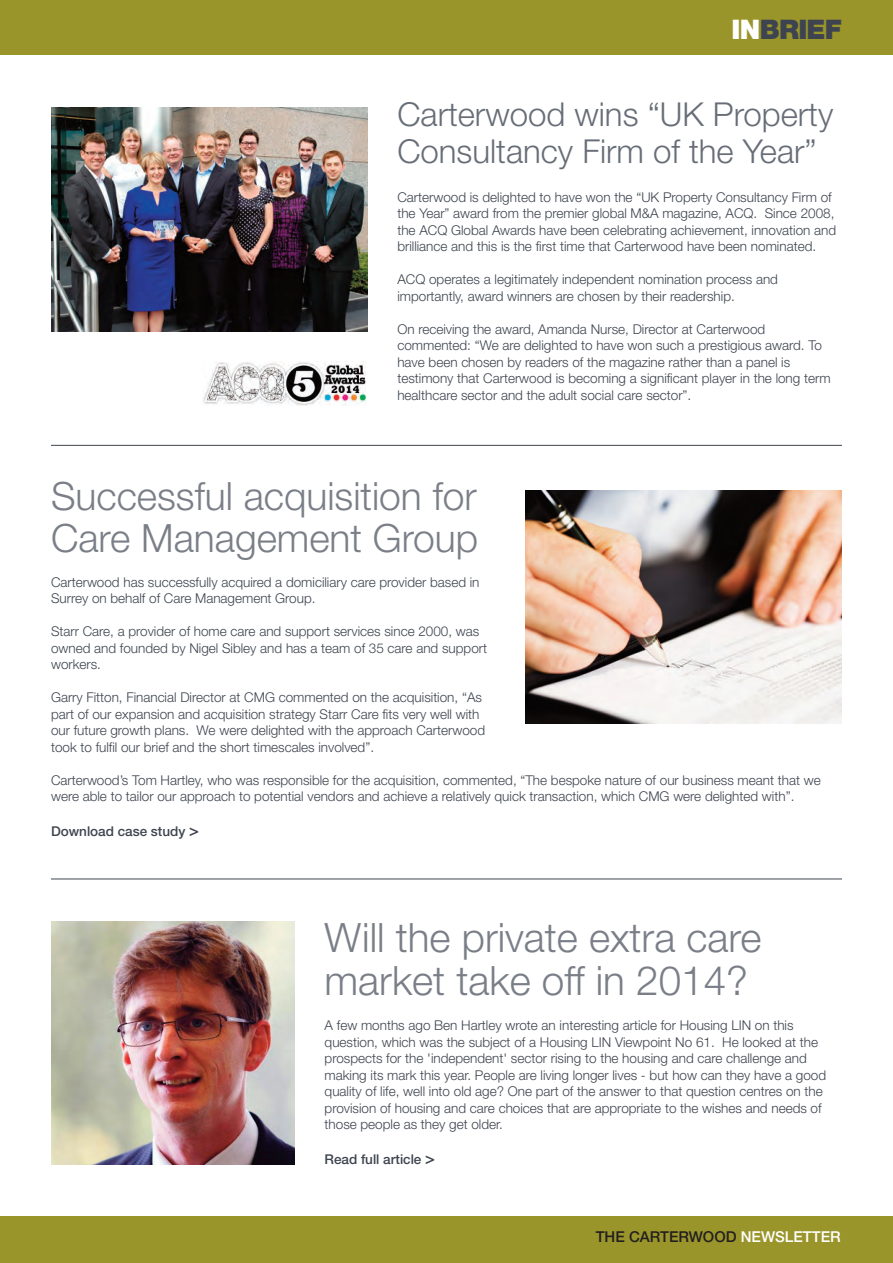
<style>
.page{position:relative;width:893px;height:1263px;background:#fff}
.page>*{position:absolute;margin:0;border:0;box-sizing:border-box;transform-origin:0 0}
.t1{font:300 40.5px/43.5px "Helvetica Neue";color:#7a7e87}
.t2{font:300 39px/42px "Helvetica Neue";color:#7a7e87}
.t3{font:300 33px/37.5px "Helvetica Neue";color:#686e78}
.t4{font:900 27px "Helvetica Neue";letter-spacing:-.025em;color:#3e444f}
.t5{font:500 15px "Helvetica Neue";color:#231f20}
.t6{font:300 13.5px/16.5px "Helvetica Neue";color:#3e444f}
.t7{font:500 13.5px "Helvetica Neue";color:#3e444f}
.s1{color:#fff}
.s2{font-size:16.5px}
</style>
<div class="page">
<div style="left:0;top:0;width:893px;height:54px;background:#9a952a"></div>
<hr style="left:51px;top:878px;width:791px;height:1px;background:#3e444f">
<div style="left:0;top:1216px;width:893px;height:47px;background:#9a952a"></div>
<img style="left:51px;top:922px;width:244px;height:242px">
<img style="left:51px;top:108px;width:317px;height:224px">
<img style="left:203px;top:362px;width:162px;height:44px">
<img style="left:525px;top:491px;width:317px;height:232px">
<hr style="left:51px;top:445px;width:791px;height:1px;background:#3e444f">
<h3 class="t4" style="left:732px;top:20px;width:112px"><span class="s1">IN</span>BRIEF</h3>
<h3 class="t3" style="left:397px;top:98px;width:437px">Carterwood wins “UK Property<br>Consultancy Firm of the Year”</h3>
<p class="t6" style="left:397px;top:190px;width:440px">Carterwood is delighted to have won the “UK Property Consultancy Firm of the Year” award from the premier global M&amp;A magazine, ACQ. Since 2008, the ACQ Global Awards have been celebrating achievement, innovation and brilliance and this is the first time that Carterwood have been nominated.</p>
<p class="t6" style="left:397px;top:272px;width:382px">ACQ operates a legitimately independent nomination process and importantly, award winners are chosen by their readership.</p>
<p class="t6" style="left:397px;top:322px;width:435px">On receiving the award, Amanda Nurse, Director at Carterwood commented: “We are delighted to have won such a prestigious award. To have been chosen by readers of the magazine rather than a panel is testimony that Carterwood is becoming a significant player in the long term healthcare sector and the adult social care sector”.</p>
<h2 class="t2" style="left:51px;top:479px;width:429px">Successful acquisition for<br>Care Management Group</h2>
<p class="t6" style="left:51px;top:575px;width:430px">Carterwood has successfully acquired a domiciliary care provider based in<br>Surrey on behalf of Care Management Group.</p>
<p class="t6" style="left:51px;top:624px;width:438px">Starr Care, a provider of home care and support services since 2000, was owned and founded by Nigel Sibley and has a team of 35 care and support workers.</p>
<p class="t6" style="left:51px;top:690px;width:436px">Garry Fitton, Financial Director at CMG commented on the acquisition, “As part of our expansion and acquisition strategy Starr Care fits very well with our future growth plans. We were delighted with the approach Carterwood took to fulfil our brief and the short timescales involved”.</p>
<p class="t6" style="left:51px;top:773px;width:771px">Carterwood’s Tom Hartley, who was responsible for the acquisition, commented, “The bespoke nature of our business meant that we were able to tailor our approach to potential vendors and achieve a relatively quick transaction, which CMG were delighted with”.</p>
<p class="t7" style="left:51px;top:827px;width:150px">Download case study <span class="s2">&gt;</span></p>
<h1 class="t1" style="left:325px;top:919px;width:438px">Will the private extra care market take off in 2014?</h1>
<p class="t6" style="left:325px;top:1018px;width:503px">A few months ago Ben Hartley wrote an interesting article for Housing LIN on this question, which was the subject of a Housing LIN Viewpoint No 61. He looked at the prospects for the 'independent' sector rising to the housing and care challenge and making its mark this year. People are living longer lives - but how can they have a good quality of life, well into old age? One part of the answer to that question centres on the provision of housing and care choices that are appropriate to the wishes and needs of those people as they get older.</p>
<p class="t7" style="left:325px;top:1155px;width:112px">Read full article <span class="s2">&gt;</span></p>
<p class="t5" style="left:596px;top:1232px;width:246px">THE CARTERWOOD <span class="s1">NEWSLETTER</span></p>
</div>
